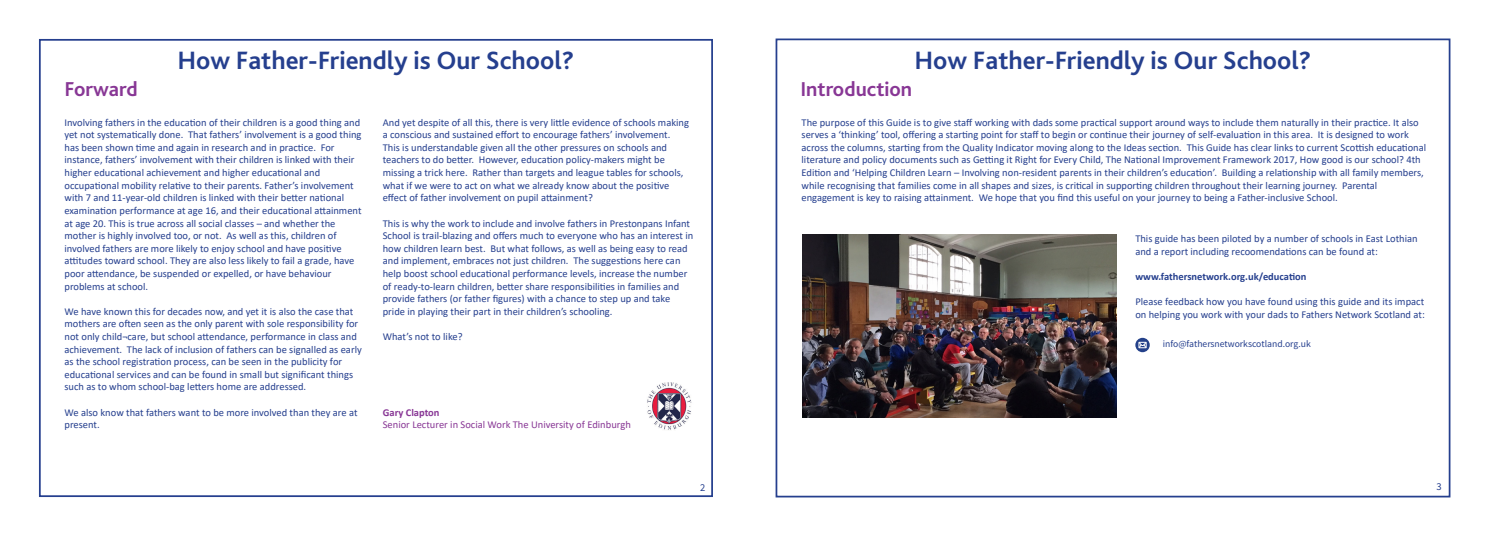
<style>
.page{position:relative;width:1489px;height:536px;background:#fff}
.page>*{position:absolute;margin:0;border:0;box-sizing:border-box;transform-origin:0 0}
.t1{font:700 26.25px "Bliss Pro";color:#253f8e}
.Header_2{font:700 21px "Bliss Pro";color:#883795}
.t2{font:10.5px/12.6px "Calibri";color:#253f8e}
.t3{font:10.5px "Calibri";color:#883795}
.t4{font:700 10.5px "Calibri";color:#253f8e}
.t5{font:700 10.5px "Calibri";color:#883795}
.t6{font:10.5px "Source Sans Pro";color:#253f8e}
.t7{font:9.62px "Source Sans Pro";color:#253f8e}
</style>
<div class="page">
<div style="left:39px;top:39px;width:674px;height:458px;border:2px solid #253f8e"></div>
<div style="left:775px;top:39px;width:675px;height:458px;border:2px solid #253f8e"></div>
<img style="left:647px;top:382px;width:45px;height:48px">
<img style="left:802px;top:234px;width:314px;height:183px">
<svg style="left:1135px;top:338px;width:14px;height:14px"></svg>
<svg style="left:1138px;top:342px;width:8px;height:6px"></svg>
<h1 class="t1" style="left:177px;top:44px;width:398px">How Father-Friendly is Our School?</h1>
<h1 class="t1" style="left:914px;top:44px;width:398px">How Father-Friendly is Our School?</h1>
<p class="Header_2" style="left:64px;top:76px;width:75px">Forward</p>
<p class="Header_2" style="left:800px;top:76px;width:113px">Introduction</p>
<p class="t2" style="left:801px;top:116px;width:626px">The purpose of this Guide is to give staff working with dads some practical support around ways to include them naturally in their practice. It also serves a ‘thinking’ tool, offering a starting point for staff to begin or continue their journey of self-evaluation in this area. It is designed to work across the columns, starting from the Quality Indicator moving along to the Ideas section. This Guide has clear links to current Scottish educational literature and policy documents such as Getting it Right for Every Child, The National Improvement Framework 2017, How good is our school? 4th Edition and ‘Helping Children Learn – Involving non-resident parents in their children’s education’. Building a relationship with all family members, while recognising that families come in all shapes and sizes, is critical in supporting children throughout their learning journey. Parental</p>
<p class="t2" style="left:801px;top:191px;width:537px">engagement is key to raising attainment. We hope that you find this useful on your journey to being a Father-inclusive School.</p>
<p class="t2" style="left:1135px;top:232px;width:284px">This guide has been piloted by a number of schools in East Lothian and a report including recoomendations can be found at:</p>
<p class="t4" style="left:1135px;top:269px;width:172px">www.fathersnetwork.org.uk/education</p>
<p class="t2" style="left:1135px;top:295px;width:291px">Please feedback how you have found using this guide and its impact on helping you work with your dads to Fathers Network Scotland at:</p>
<p class="t7" style="left:1162px;top:338px;width:149px">info@fathersnetworkscotland.org.uk</p>
<p class="t2" style="left:64px;top:116px;width:298px;text-align:justify">Involving fathers in the education of their children is a good thing and yet not systematically done. That fathers’ involvement is a good thing has been shown time and again in research and in practice. For</p>
<p class="t2" style="left:64px;top:153px;width:291px">instance, fathers’ involvement with their children is linked with their higher educational achievement and higher educational and</p>
<p class="t2" style="left:64px;top:179px;width:291px">occupational mobility relative to their parents. Father’s involvement with 7 and 11-year-old children is linked with their better national</p>
<p class="t2" style="left:64px;top:204px;width:298px">examination performance at age 16, and their educational attainment at age 20. This is true across all social classes – and whether the</p>
<p class="t2" style="left:64px;top:229px;width:274px">mother is highly involved too, or not. As well as this, children of</p>
<p class="t2" style="left:64px;top:242px;width:278px">involved fathers are more likely to enjoy school and have positive</p>
<p class="t2" style="left:64px;top:254px;width:291px">attitudes toward school. They are also less likely to fail a grade, have poor attendance, be suspended or expelled, or have behaviour</p>
<p class="t2" style="left:64px;top:279px;width:85px">problems at school.</p>
<p class="t2" style="left:64px;top:305px;width:299px">We have known this for decades now, and yet it is also the case that mothers are often seen as the only parent with sole responsibility for not only child¬care, but school attendance, performance in class and achievement. The lack of inclusion of fathers can be signalled as early as the school registration process, can be seen in the publicity for</p>
<p class="t2" style="left:64px;top:368px;width:290px">educational services and can be found in small but significant things such as to whom school-bag letters home are addressed.</p>
<p class="t2" style="left:64px;top:405px;width:294px">We also know that fathers want to be more involved than they are at present.</p>
<p class="t2" style="left:383px;top:116px;width:308px">And yet despite of all this, there is very little evidence of schools making a conscious and sustained effort to encourage fathers’ involvement.</p>
<p class="t2" style="left:383px;top:141px;width:286px">This is understandable given all the other pressures on schools and</p>
<p class="t2" style="left:383px;top:153px;width:283px">teachers to do better. However, education policy-makers might be</p>
<p class="t2" style="left:383px;top:166px;width:302px">missing a trick here. Rather than targets and league tables for schools, what if we were to act on what we already know about the positive</p>
<p class="t2" style="left:383px;top:191px;width:212px">effect of father involvement on pupil attainment?</p>
<p class="t2" style="left:383px;top:216px;width:312px">This is why the work to include and involve fathers in Prestonpans Infant School is trail-blazing and offers much to everyone who has an interest in how children learn best. But what follows, as well as being easy to read and implement, embraces not just children. The suggestions here can help boost school educational performance levels, increase the number of ready-to-learn children, better share responsibilities in families and provide fathers (or father figures) with a chance to step up and take pride in playing their part in their children’s schooling.</p>
<p class="t2" style="left:383px;top:330px;width:81px">What’s not to like?</p>
<p class="t5" style="left:383px;top:404px;width:58px">Gary Clapton</p>
<p class="t3" style="left:383px;top:417px;width:249px">Senior Lecturer in Social Work The University of Edinburgh</p>
<p class="t6" style="left:700px;top:480px;width:7px">2</p>
<p class="t6" style="left:1436px;top:480px;width:7px">3</p>
</div>
